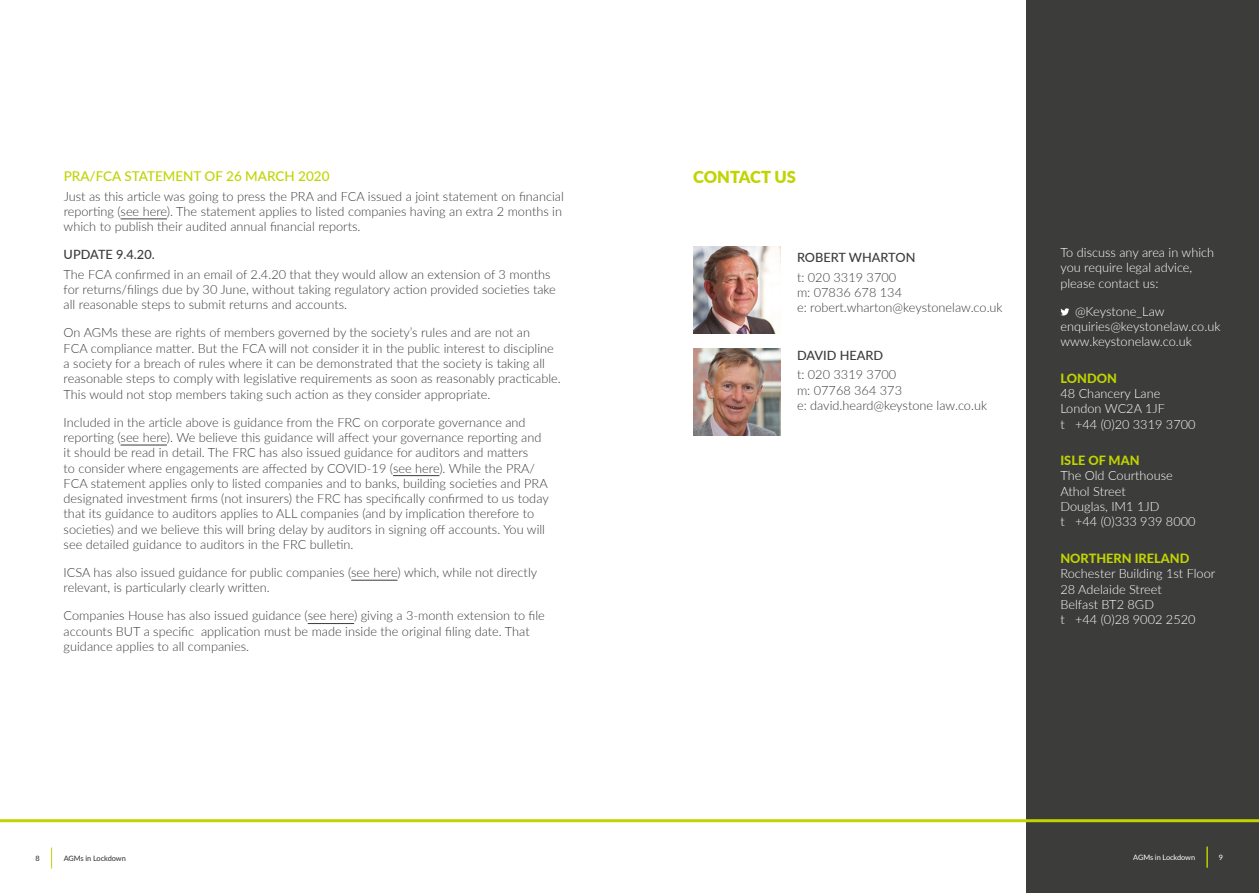
<style>
.page{position:relative;width:1259px;height:893px;background:#fff}
.page>*{position:absolute;margin:0;border:0;box-sizing:border-box;transform-origin:0 0}
.t1{font:900 16.5px "Lato";color:#c0d400}
.t2{font:500 13.5px "Lato";color:#c0d400}
.t3{font:300 12.75px/15.3px "Lato";color:#3c3c3b}
.t4{font:300 12.75px/15.3px "Lato";color:#fff}
.t5{font:500 12.75px "Lato";color:#3c3c3b}
.t6{font:800 12.75px "Lato";color:#c0d400}
.t7{font:500 7.35px "Lato";letter-spacing:-.01em;color:#3c3c3b}
.t8{font:7.35px "Lato";letter-spacing:-.01em;color:#fff}
</style>
<div class="page">
<div style="left:1026px;top:0;width:233px;height:893px;background:#3c3c3b"></div>
<svg style="left:0;top:579px;width:1259px;height:244px"></svg>
<svg style="left:1060px;top:308px;width:9px;height:8px"></svg>
<svg style="left:51px;top:847px;width:1px;height:21px"></svg>
<svg style="left:1206px;top:847px;width:1px;height:21px"></svg>
<hr style="left:121px;top:219px;width:46px;height:1px;background:#3c3c3b">
<hr style="left:121px;top:445px;width:46px;height:1px;background:#3c3c3b">
<hr style="left:393px;top:475px;width:46px;height:1px;background:#3c3c3b">
<hr style="left:351px;top:580px;width:46px;height:1px;background:#3c3c3b">
<hr style="left:308px;top:623px;width:46px;height:1px;background:#3c3c3b">
<img style="left:693px;top:247px;width:87px;height:86px">
<img style="left:693px;top:349px;width:87px;height:87px">
<p class="t2" style="left:64px;top:166px;width:267px">PRA/FCA STATEMENT OF 26 MARCH 2020</p>
<p class="t3" style="left:64px;top:188px;width:502px">Just as this article was going to press the PRA and FCA issued a joint statement on financial reporting (see here). The statement applies to listed companies having an extra 2 months in which to publish their audited annual financial reports.</p>
<p class="t5" style="left:64px;top:245px;width:93px">UPDATE 9.4.20.</p>
<p class="t3" style="left:64px;top:266px;width:494px">The FCA confirmed in an email of 2.4.20 that they would allow an extension of 3 months for returns/filings due by 30 June, without taking regulatory action provided societies take all reasonable steps to submit returns and accounts.</p>
<p class="t3" style="left:64px;top:325px;width:498px">On AGMs these are rights of members governed by the society’s rules and are not an<br>FCA compliance matter. But the FCA will not consider it in the public interest to discipline a society for a breach of rules where it can be demonstrated that the society is taking all reasonable steps to comply with legislative requirements as soon as reasonably practicable.<br>This would not stop members taking such action as they consider appropriate.</p>
<p class="t3" style="left:64px;top:414px;width:486px">Included in the article above is guidance from the FRC on corporate governance and reporting (see here). We believe this guidance will affect your governance reporting and it should be read in detail. The FRC has also issued guidance for auditors and matters<br>to consider where engagements are affected by COVID-19 (see here). While the PRA/ FCA statement applies only to listed companies and to banks, building societies and PRA designated investment firms (not insurers) the FRC has specifically confirmed to us today that its guidance to auditors applies to ALL companies (and by implication therefore to societies) and we believe this will bring delay by auditors in signing off accounts. You will see detailed guidance to auditors in the FRC bulletin.</p>
<p class="t3" style="left:64px;top:564px;width:475px">ICSA has also issued guidance for public companies (see here) which, while not directly relevant, is particularly clearly written.</p>
<p class="t3" style="left:64px;top:608px;width:483px">Companies House has also issued guidance (see here) giving a 3-month extension to file accounts BUT a specific application must be made inside the original filing date. That guidance applies to all companies.</p>
<p class="t1" style="left:693px;top:165px;width:104px">CONTACT US</p>
<p class="t5" style="left:797px;top:248px;width:120px">ROBERT WHARTON</p>
<p class="t3" style="left:797px;top:269px;width:207px">t: 020 3319 3700<br>m: 07836 678 134<br>e: robert.wharton@keystonelaw.co.uk</p>
<p class="t5" style="left:797px;top:346px;width:88px">DAVID HEARD</p>
<p class="t3" style="left:797px;top:367px;width:192px">t: 020 3319 3700<br>m: 07768 364 373<br>e: david.heard@keystone law.co.uk</p>
<p class="t4" style="left:1060px;top:244px;width:155px">To discuss any area in which you require legal advice, please contact us:</p>
<p class="t4" style="left:1060px;top:303px;width:161px;text-indent:15px">@Keystone_Law enquiries@keystonelaw.co.uk www.keystonelaw.co.uk</p>
<p class="t6" style="left:1060px;top:369px;width:58px">LONDON</p>
<p class="t4" style="left:1060px;top:385px;width:137px">48 Chancery Lane<br>London WC2A 1JF<br>t +44 (0)20 3319 3700</p>
<p class="t6" style="left:1060px;top:451px;width:81px">ISLE OF MAN</p>
<p class="t4" style="left:1060px;top:468px;width:137px">The Old Courthouse<br>Athol Street<br>Douglas, IM1 1JD<br>t +44 (0)333 939 8000</p>
<p class="t6" style="left:1060px;top:549px;width:130px">NORTHERN IRELAND</p>
<p class="t4" style="left:1060px;top:566px;width:156px">Rochester Building 1st Floor<br>28 Adelaide Street<br>Belfast BT2 8GD<br>t +44 (0)28 9002 2520</p>
<p class="t7" style="left:36px;top:853px;width:6px">8</p>
<p class="t7" style="left:64px;top:853px;width:64px">AGMs in Lockdown</p>
<p class="t8" style="left:1133px;top:852px;width:63px">AGMs in Lockdown</p>
<p class="t8" style="left:1219px;top:852px;width:6px">9</p>
</div>
